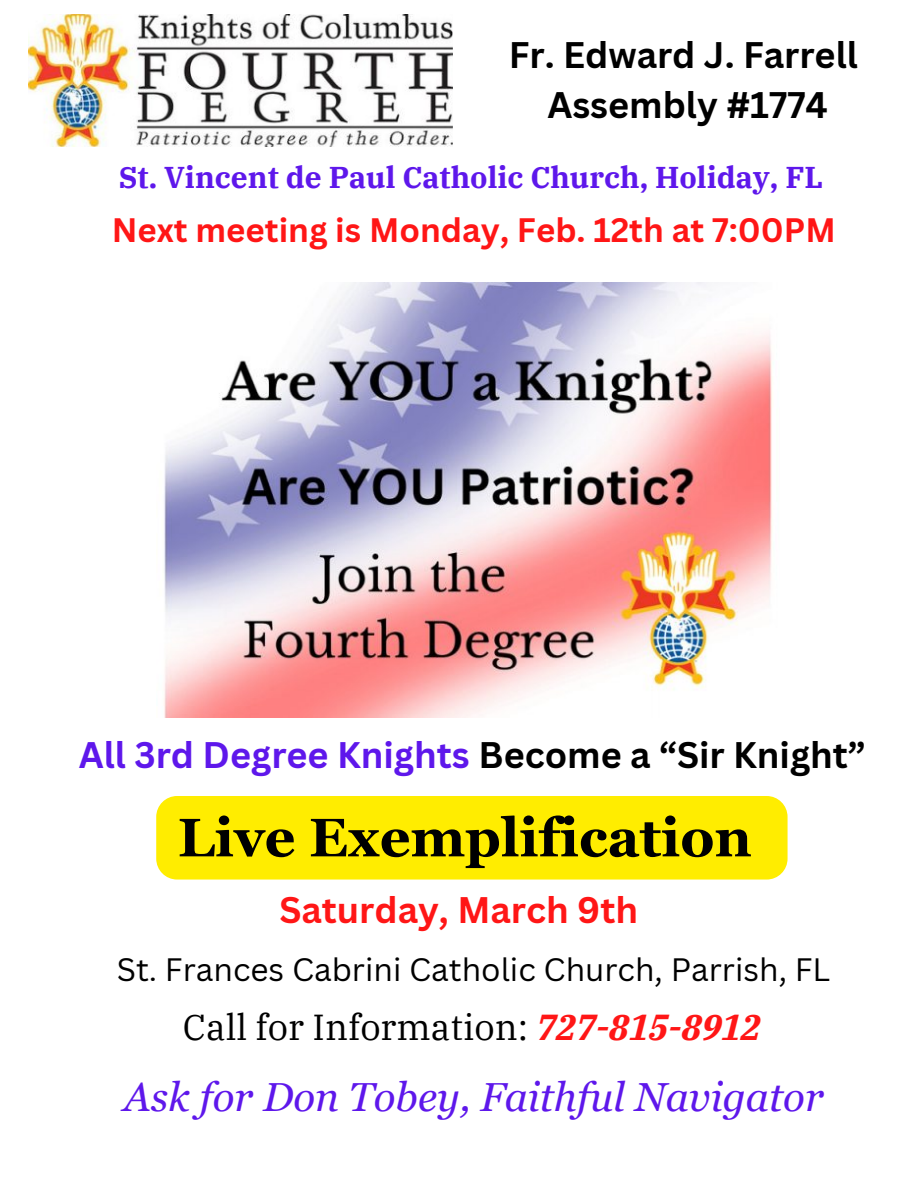
<style>
.page{position:relative;width:918px;height:1189px;background:#fff}
.page>*{position:absolute;margin:0;border:0;box-sizing:border-box;transform-origin:0 0}
.t1{font:700 54px "Georgia Pro";color:#000}
.t2{font:italic 40.5px "Georgia Pro";color:#5e17eb}
.t3{font:700 36px "Canva Sans";color:#5e17eb}
.t4{font:700 36px/49.5px "Canva Sans";color:#000;text-align:center}
.t5{font:36px "IBM Plex Serif";color:#000}
.t6{font:700 36px "Canva Sans";color:#ff1616}
.t7{font:700 33px "Canva Sans";color:#ff1616}
.t8{font:31.5px "Canva Sans";color:#000}
.t9{font:700 30px "IBM Plex Serif";color:#5e17eb}
.s1{color:#000}
.s2{font-weight:700;font-style:italic;color:#ff1616}
</style>
<div class="page">
<img style="left:28px;top:15px;width:425px;height:132px">
<img style="left:164px;top:282px;width:609px;height:435px">
<div style="left:156px;top:795px;width:632px;height:84px;background:#ffed00;border-radius:21px"></div>
<p class="t4" style="left:509px;top:29px;width:351px">Fr. Edward J. Farrell<br>Assembly #1774</p>
<p class="t9" style="left:119px;top:157px;width:706px">St. Vincent de Paul Catholic Church, Holiday, FL</p>
<p class="t7" style="left:112px;top:207px;width:726px">Next meeting is Monday, Feb. 12th at 7:00PM</p>
<p class="t3" style="left:79px;top:729px;width:788px">All 3rd Degree Knights <span class="s1">Become a “Sir Knight”</span></p>
<h1 class="t1" style="left:178px;top:806px;width:575px">Live Exemplification</h1>
<p class="t6" style="left:279px;top:884px;width:360px">Saturday, March 9th</p>
<p class="t8" style="left:117px;top:946px;width:715px">St. Frances Cabrini Catholic Church, Parrish, FL</p>
<p class="t5" style="left:183px;top:1002px;width:580px">Call for Information: <span class="s2">727-815-8912</span></p>
<p class="t2" style="left:124px;top:1073px;width:701px">Ask for Don Tobey, Faithful Navigator</p>
</div>
